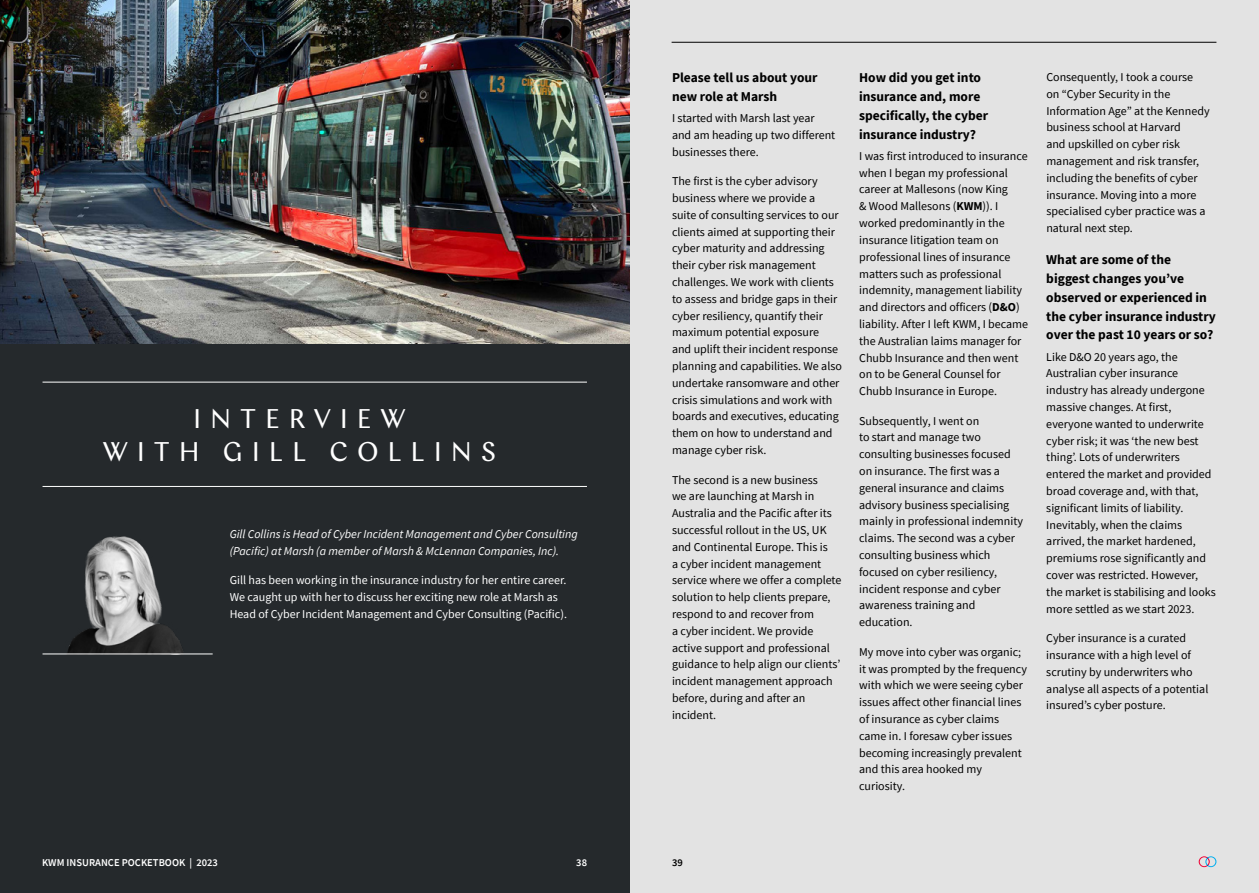
<style>
.page{position:relative;width:1259px;height:893px;background:#fff}
.page>*{position:absolute;margin:0;border:0;box-sizing:border-box;transform-origin:0 0}
.t1{font:27px/33.8px "Chap";letter-spacing:.325em;color:#fff;text-align:center}
.t2{font:700 13.5px/18.9px "Source Sans Pro";color:#000}
.t3{font:12px/16.8px "Source Sans Pro";color:#000}
.t4{font:12px/16.8px "Source Sans Pro";color:#fff}
.t5{font:italic 12px/16.8px "Source Sans Pro";color:#fff}
.t6{font:600 10.5px "Source Sans Pro";color:#fff}
.t7{font:600 10.5px "Source Sans Pro";color:#000}
.s1{font-weight:700}
</style>
<div class="page">
<div style="left:629px;top:0;width:630px;height:893px;background:#e3e3e3"></div>
<div style="left:0;top:0;width:629px;height:893px;background:#25292c"></div>
<hr style="left:43px;top:382px;width:544px;height:1px;background:#fff">
<hr style="left:43px;top:486px;width:544px;height:1px;background:#fff">
<img style="left:43px;top:536px;width:170px;height:118px">
<hr style="left:43px;top:654px;width:170px;height:1px;background:#fff">
<img style="left:0;top:0;width:629px;height:344px">
<hr style="left:671px;top:42px;width:545px;height:1px;background:#000">
<svg style="left:1198px;top:856px;width:18px;height:11px"></svg>
<h1 class="t1" style="left:103px;top:401px;width:395px">INTERVIEW<br>WITH GILL COLLINS</h1>
<p class="t5" style="left:230px;top:525px;width:350px">Gill Collins is Head of Cyber Incident Management and Cyber Consulting (Pacific) at Marsh (a member of Marsh &amp; McLennan Companies, Inc).</p>
<p class="t4" style="left:230px;top:572px;width:339px">Gill has been working in the insurance industry for her entire career.<br>We caught up with her to discuss her exciting new role at Marsh as<br>Head of Cyber Incident Management and Cyber Consulting (Pacific).</p>
<p class="t2" style="left:672px;top:68px;width:147px">Please tell us about your new role at Marsh</p>
<p class="t3" style="left:672px;top:110px;width:165px">I started with Marsh last year and am heading up two different businesses there.</p>
<p class="t3" style="left:672px;top:173px;width:171px">The first is the cyber advisory business where we provide a suite of consulting services to our clients aimed at supporting their cyber maturity and addressing their cyber risk management challenges. We work with clients to assess and bridge gaps in their cyber resiliency, quantify their maximum potential exposure<br>and uplift their incident response planning and capabilities. We also undertake ransomware and other crisis simulations and work with boards and executives, educating them on how to understand and manage cyber risk.</p>
<p class="t3" style="left:672px;top:471px;width:171px">The second is a new business<br>we are launching at Marsh in<br>Australia and the Pacific after its successful rollout in the US, UK and Continental Europe. This is<br>a cyber incident management service where we offer a complete solution to help clients prepare, respond to and recover from<br>a cyber incident. We provide active support and professional guidance to help align our clients’ incident management approach before, during and after an incident.</p>
<p class="t2" style="left:859px;top:68px;width:131px">How did you get into insurance and, more specifically, the cyber insurance industry?</p>
<p class="t3" style="left:859px;top:147px;width:170px">I was first introduced to insurance when I began my professional career at Mallesons (now King<br>&amp; Wood Mallesons (<span class="s1">KWM</span>)). I worked predominantly in the insurance litigation team on professional lines of insurance matters such as professional indemnity, management liability and directors and officers (<span class="s1">D&amp;O</span>) liability. After I left KWM, I became the Australian laims manager for<br>Chubb Insurance and then went on to be General Counsel for<br>Chubb Insurance in Europe.</p>
<p class="t3" style="left:859px;top:412px;width:165px">Subsequently, I went on<br>to start and manage two consulting businesses focused on insurance. The first was a general insurance and claims advisory business specialising mainly in professional indemnity claims. The second was a cyber consulting business which focused on cyber resiliency, incident response and cyber awareness training and education.</p>
<p class="t3" style="left:859px;top:643px;width:169px">My move into cyber was organic; it was prompted by the frequency with which we were seeing cyber issues affect other financial lines of insurance as cyber claims came in. I foresaw cyber issues becoming increasingly prevalent and this area hooked my curiosity.</p>
<p class="t3" style="left:1046px;top:69px;width:165px">Consequently, I took a course<br>on “Cyber Security in the<br>Information Age” at the Kennedy business school at Harvard<br>and upskilled on cyber risk management and risk transfer, including the benefits of cyber insurance. Moving into a more specialised cyber practice was a natural next step.</p>
<p class="t2" style="left:1046px;top:250px;width:171px">What are some of the biggest changes you’ve observed or experienced in the cyber insurance industry over the past 10 years or so?</p>
<p class="t3" style="left:1046px;top:348px;width:171px">Like D&amp;O 20 years ago, the<br>Australian cyber insurance industry has already undergone massive changes. At first, everyone wanted to underwrite cyber risk; it was ‘the new best thing’. Lots of underwriters entered the market and provided broad coverage and, with that, significant limits of liability.<br>Inevitably, when the claims arrived, the market hardened, premiums rose significantly and cover was restricted. However, the market is stabilising and looks more settled as we start 2023.</p>
<p class="t3" style="left:1046px;top:630px;width:164px">Cyber insurance is a curated insurance with a high level of scrutiny by underwriters who analyse all aspects of a potential insured’s cyber posture.</p>
<p class="t6" style="left:42px;top:855px;width:177px">KWM INSURANCE POCKETBOOK | 2023</p>
<p class="t6" style="left:576px;top:855px;width:12px">38</p>
<p class="t7" style="left:672px;top:855px;width:12px">39</p>
</div>
